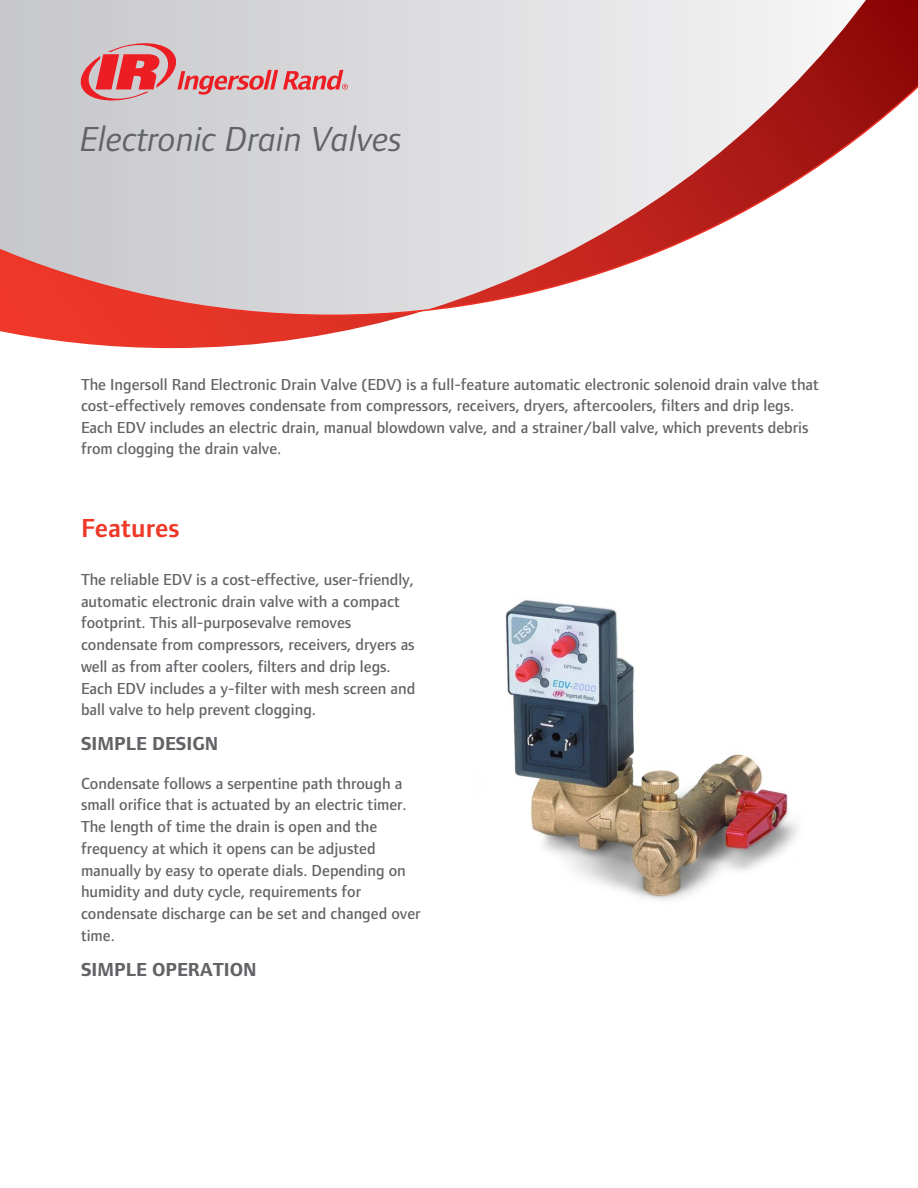
<style>
.page{position:relative;width:918px;height:1188px;background:#fff}
.page>*{position:absolute;margin:0;border:0;box-sizing:border-box;transform-origin:0 0}
.t1{font:italic 36px "Foundry Form Sans";color:#626366}
.t2{font:600 27px "Foundry Form Sans";color:#ee3828}
.t3{font:700 19.5px "Foundry Form Sans";color:#626366}
.t4{font:500 16.5px/21.8px "Foundry Form Sans";color:#626366}
</style>
<div class="page">
<svg style="left:0;top:0;width:918px;height:348px"></svg>
<svg style="left:0;top:71px;width:918px;height:245px"></svg>
<svg style="left:81px;top:43px;width:267px;height:58px;background:#d8a4a8"></svg>
<img style="left:505px;top:600px;width:293px;height:300px">
<h1 class="t1" style="left:80px;top:119px;width:323px">Electronic Drain Valves</h1>
<p class="t4" style="left:81px;top:374px;width:739px">The Ingersoll Rand Electronic Drain Valve (EDV) is a full-feature automatic electronic solenoid drain valve that cost-effectively removes condensate from compressors, receivers, dryers, aftercoolers, filters and drip legs.<br>Each EDV includes an electric drain, manual blowdown valve, and a strainer/ball valve, which prevents debris from clogging the drain valve.</p>
<h2 class="t2" style="left:81px;top:513px;width:100px">Features</h2>
<p class="t4" style="left:81px;top:569px;width:336px">The reliable EDV is a cost-effective, user-friendly, automatic electronic drain valve with a compact footprint. This all-purposevalve removes condensate from compressors, receivers, dryers as well as from after coolers, filters and drip legs.<br>Each EDV includes a y-filter with mesh screen and ball valve to help prevent clogging.</p>
<p class="t3" style="left:81px;top:733px;width:139px">SIMPLE DESIGN</p>
<p class="t4" style="left:81px;top:773px;width:341px">Condensate follows a serpentine path through a small orifice that is actuated by an electric timer.<br>The length of time the drain is open and the frequency at which it opens can be adjusted manually by easy to operate dials. Depending on humidity and duty cycle, requirements for condensate discharge can be set and changed over time.</p>
<p class="t3" style="left:81px;top:958px;width:177px">SIMPLE OPERATION</p>
</div>
